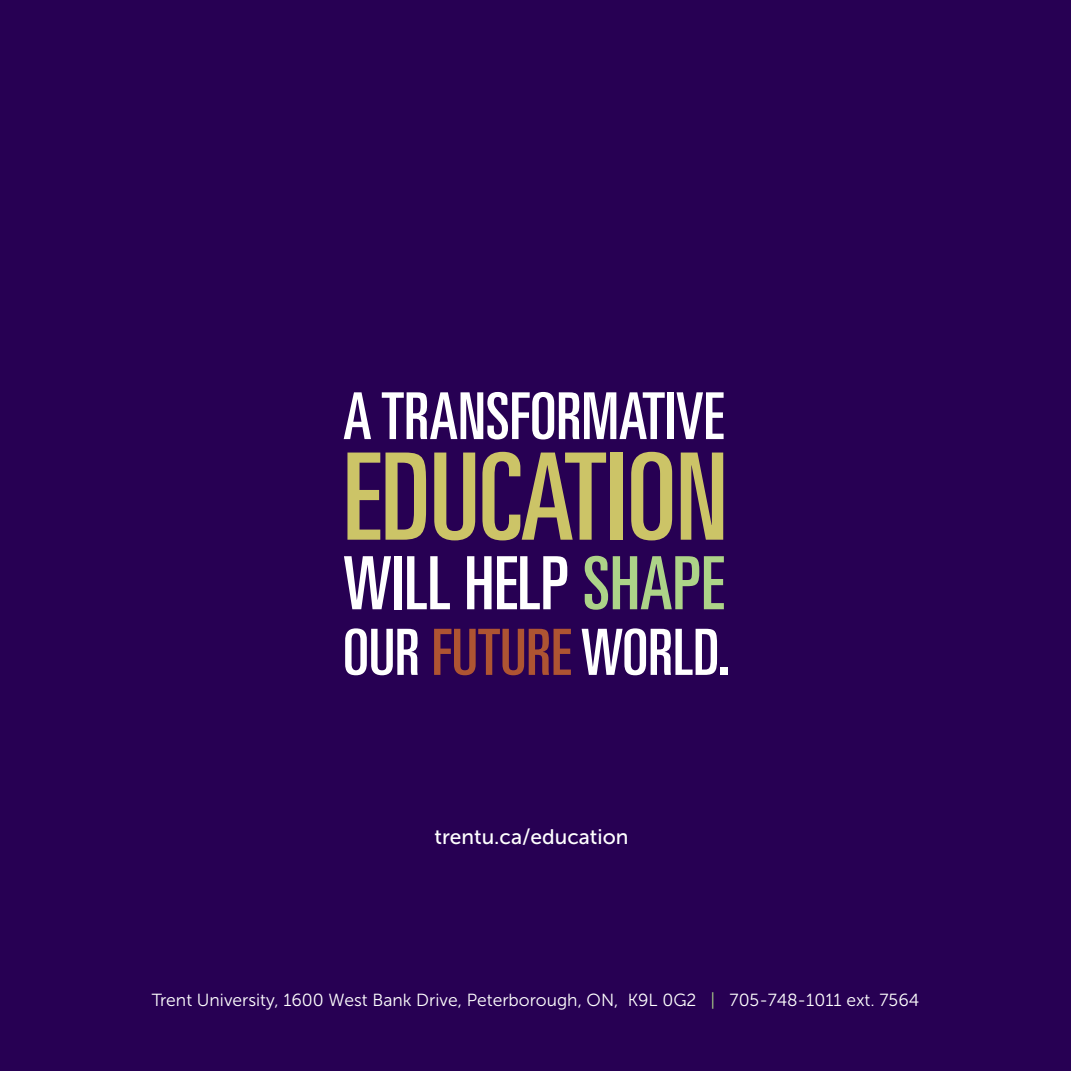
<style>
.page{position:relative;width:1071px;height:1071px;background:#270053}
.page>*{position:absolute;margin:0;border:0;box-sizing:border-box;transform-origin:0 0}
.t1{font:ultra-condensed 120.75px "Univers LT Std";color:#ccc467}
.t2{font:ultra-condensed 73.5px "Univers LT Std";color:#fff}
.t3{font:ultra-condensed 64.75px "Univers LT Std";color:#fff}
.t4{font:ultra-condensed 63.88px "Univers LT Std";color:#fff}
.t5{font:21px "Museo Sans 500";color:#fff}
.t6{font:17.5px "Museo Sans 300";color:#fff}
.s1{color:#add388}
.s2{color:#ae5432}
</style>
<div class="page">
<h3 class="t3" style="left:343px;top:379px;width:382px">A TRANSFORMATIVE</h3>
<h1 class="t1" style="left:343px;top:428px;width:386px">EDUCATION</h1>
<h2 class="t2" style="left:343px;top:541px;width:383px">WILL HELP <span class="s1">SHAPE</span></h2>
<h3 class="t4" style="left:343px;top:616px;width:389px">OUR <span class="s2">FUTURE</span> WORLD.</h3>
<p class="t5" style="left:435px;top:825px;width:195px">trentu.ca/education</p>
<p class="t6" style="left:152px;top:990px;width:769px">Trent University, 1600 West Bank Drive, Peterborough, ON, K9L 0G2 <span class="s1">|</span> 705-748-1011 ext. 7564</p>
</div>
